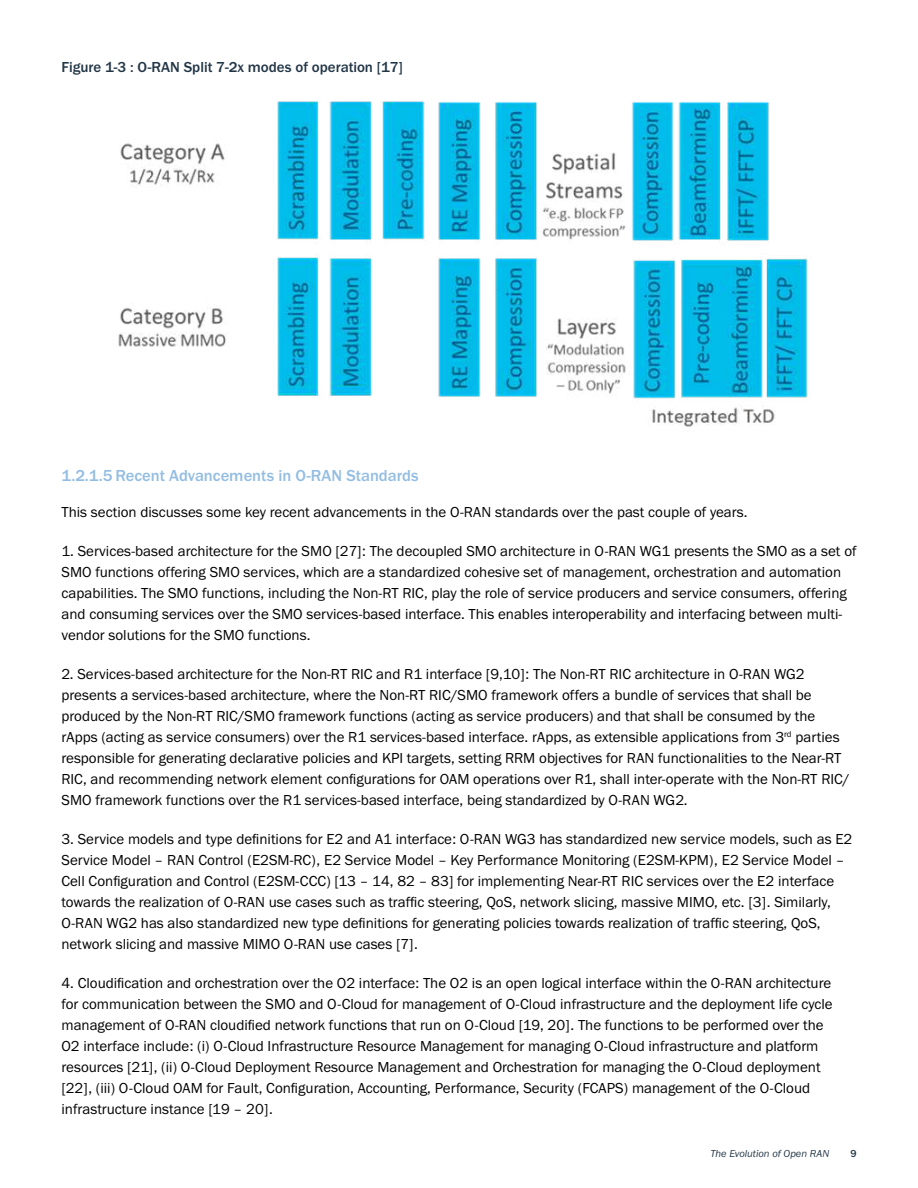
<style>
.page{position:relative;width:918px;height:1188px;background:#fff}
.page>*{position:absolute;margin:0;border:0;box-sizing:border-box;transform-origin:0 0}
.t1{font:500 16.5px "Franklin Gothic URW";color:#93bde2}
.t2{font:15px/21px "Franklin Gothic URW Boo";color:#000}
.t3{font:500 15px "Franklin Gothic URW";color:#223646}
.t4{font:10.5px "Franklin Gothic URW Boo Ita";color:#223646}
.t5{font:500 10.5px "Franklin Gothic URW";color:#223646}
</style>
<div class="page">
<img style="left:118px;top:101px;width:690px;height:326px">
<p class="t3" style="left:62px;top:57px;width:343px">Figure 1-3 : O-RAN Split 7-2x modes of operation [17]</p>
<p class="t1" style="left:62px;top:465px;width:359px">1.2.1.5 Recent Advancements in O-RAN Standards</p>
<p class="t2" style="left:62px;top:501px;width:688px">This section discusses some key recent advancements in the O-RAN standards over the past couple of years.</p>
<p class="t2" style="left:62px;top:540px;width:797px">1. Services-based architecture for the SMO [27]: The decoupled SMO architecture in O-RAN WG1 presents the SMO as a set of SMO functions offering SMO services, which are a standardized cohesive set of management, orchestration and automation capabilities. The SMO functions, including the Non-RT RIC, play the role of service producers and service consumers, offering and consuming services over the SMO services-based interface. This enables interoperability and interfacing between multi&shy;vendor solutions for the SMO functions.</p>
<p class="t2" style="left:62px;top:663px;width:790px">2. Services-based architecture for the Non-RT RIC and R1 interface [9,10]: The Non-RT RIC architecture in O-RAN WG2 presents a services-based architecture, where the Non-RT RIC/SMO framework offers a bundle of services that shall be produced by the Non-RT RIC/SMO framework functions (acting as service producers) and that shall be consumed by the rApps (acting as service consumers) over the R1 services-based interface. rApps, as extensible applications from 3<sup>rd</sup> parties responsible for generating declarative policies and KPI targets, setting RRM objectives for RAN functionalities to the Near-RT RIC, and recommending network element configurations for OAM operations over R1, shall inter-operate with the Non-RT RIC/ SMO framework functions over the R1 services-based interface, being standardized by O-RAN WG2.</p>
<p class="t2" style="left:62px;top:828px;width:792px">3. Service models and type definitions for E2 and A1 interface: O-RAN WG3 has standardized new service models, such as E2<br>Service Model – RAN Control (E2SM-RC), E2 Service Model – Key Performance Monitoring (E2SM-KPM), E2 Service Model – Cell Configuration and Control (E2SM-CCC) [13 – 14, 82 – 83] for implementing Near-RT RIC services over the E2 interface towards the realization of O-RAN use cases such as traffic steering, QoS, network slicing, massive MIMO, etc. [3]. Similarly, O-RAN WG2 has also standardized new type definitions for generating policies towards realization of traffic steering, QoS, network slicing and massive MIMO O-RAN use cases [7].</p>
<p class="t2" style="left:62px;top:972px;width:773px">4. Cloudification and orchestration over the O2 interface: The O2 is an open logical interface within the O-RAN architecture for communication between the SMO and O-Cloud for management of O-Cloud infrastructure and the deployment life cycle management of O-RAN cloudified network functions that run on O-Cloud [19, 20]. The functions to be performed over the O2 interface include: (i) O-Cloud Infrastructure Resource Management for managing O-Cloud infrastructure and platform resources [21], (ii) O-Cloud Deployment Resource Management and Orchestration for managing the O-Cloud deployment [22], (iii) O-Cloud OAM for Fault, Configuration, Accounting, Performance, Security (FCAPS) management of the O-Cloud infrastructure instance [19 – 20].</p>
<p class="t4" style="left:711px;top:1147px;width:120px">The Evolution of Open RAN</p>
<p class="t5" style="left:850px;top:1147px;width:8px">9</p>
</div>
